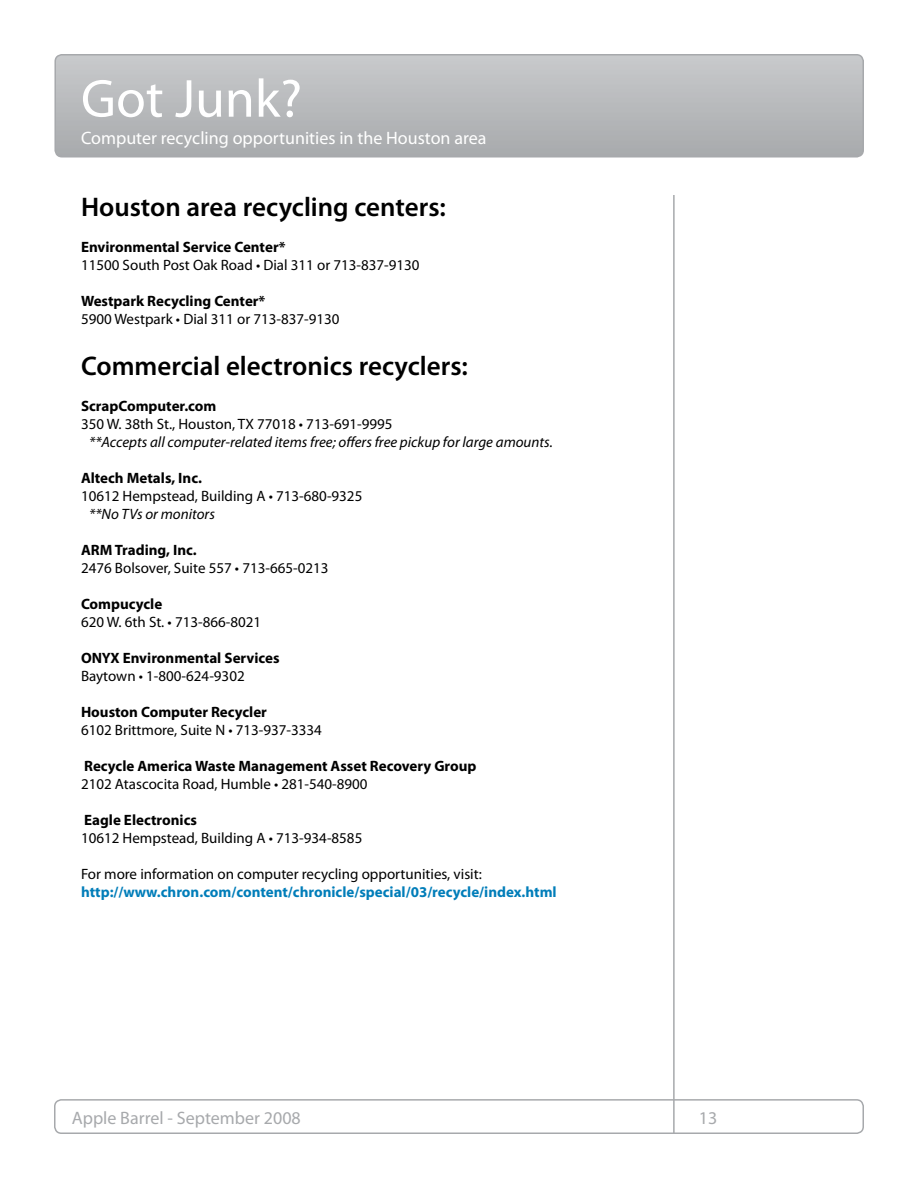
<style>
.page{position:relative;width:918px;height:1188px;background:#fff}
.page>*{position:absolute;margin:0;border:0;box-sizing:border-box;transform-origin:0 0}
.t1{font:54px "Myriad Pro";color:#fff}
.t2{font:600 27px "Myriad Pro";color:#000}
.t3{font:18px "Myriad Pro";color:#fff}
.t4{font:18px "Myriad Pro";color:#a7a9ac}
.t5{font:15px "Myriad Pro";color:#000}
.t6{font:700 15px "Myriad Pro";color:#000}
.t7{font:italic 15px "Myriad Pro";color:#000}
.t8{font:700 15px "Myriad";color:#007db9}
</style>
<div class="page">
<hr style="left:673px;top:195px;width:2px;height:938px;background:#a7a9ac">
<div style="left:54px;top:1099px;width:810px;height:35px;border:2px solid #a7a9ac;border-radius:7px"></div>
<svg style="left:57px;top:55px;width:806px;height:100px;background:#b7b9bc"></svg>
<div style="left:54px;top:54px;width:810px;height:104px;border:2px solid #a7a9ac;border-radius:7px"></div>
<h1 class="t1" style="left:81px;top:65px;width:223px">Got Junk?</h1>
<p class="t3" style="left:81px;top:127px;width:407px">Computer recycling opportunities in the Houston area</p>
<h2 class="t2" style="left:81px;top:190px;width:366px">Houston area recycling centers:</h2>
<p class="t6" style="left:81px;top:238px;width:206px">Environmental Service Center*</p>
<p class="t5" style="left:81px;top:256px;width:340px">11500 South Post Oak Road • Dial 311 or 713-837-9130</p>
<p class="t6" style="left:81px;top:292px;width:186px">Westpark Recycling Center*</p>
<p class="t5" style="left:81px;top:310px;width:260px">5900 Westpark • Dial 311 or 713-837-9130</p>
<h2 class="t2" style="left:81px;top:349px;width:389px">Commercial electronics recyclers:</h2>
<p class="t6" style="left:81px;top:396px;width:137px">ScrapComputer.com</p>
<p class="t5" style="left:81px;top:415px;width:313px">350 W. 38th St., Houston, TX 77018 • 713-691-9995</p>
<p class="t7" style="left:89px;top:433px;width:465px">**Accepts all computer-related items free; offers free pickup for large amounts.</p>
<p class="t6" style="left:81px;top:468px;width:122px">Altech Metals, Inc.</p>
<p class="t5" style="left:81px;top:487px;width:283px">10612 Hempstead, Building A • 713-680-9325</p>
<p class="t7" style="left:89px;top:505px;width:127px">**No TVs or monitors</p>
<p class="t6" style="left:81px;top:540px;width:117px">ARM Trading, Inc.</p>
<p class="t5" style="left:81px;top:559px;width:249px">2476 Bolsover, Suite 557 • 713-665-0213</p>
<p class="t6" style="left:81px;top:594px;width:83px">Compucycle</p>
<p class="t5" style="left:81px;top:613px;width:182px">620 W. 6th St. • 713-866-8021</p>
<p class="t6" style="left:81px;top:648px;width:200px">ONYX Environmental Services</p>
<p class="t5" style="left:81px;top:667px;width:165px">Baytown • 1-800-624-9302</p>
<p class="t6" style="left:81px;top:702px;width:188px">Houston Computer Recycler</p>
<p class="t5" style="left:81px;top:721px;width:242px">6102 Brittmore, Suite N • 713-937-3334</p>
<p class="t6" style="left:84px;top:756px;width:394px">Recycle America Waste Management Asset Recovery Group</p>
<p class="t5" style="left:81px;top:775px;width:288px">2102 Atascocita Road, Humble • 281-540-8900</p>
<p class="t6" style="left:84px;top:810px;width:114px">Eagle Electronics</p>
<p class="t5" style="left:81px;top:829px;width:283px">10612 Hempstead, Building A • 713-934-8585</p>
<p class="t5" style="left:81px;top:865px;width:402px">For more information on computer recycling opportunities, visit:</p>
<p class="t8" style="left:81px;top:884px;width:477px">http://www.chron.com/content/chronicle/special/03/recycle/index.html</p>
<p class="t4" style="left:72px;top:1107px;width:231px">Apple Barrel - September 2008</p>
<p class="t4" style="left:699px;top:1107px;width:20px">13</p>
</div>
